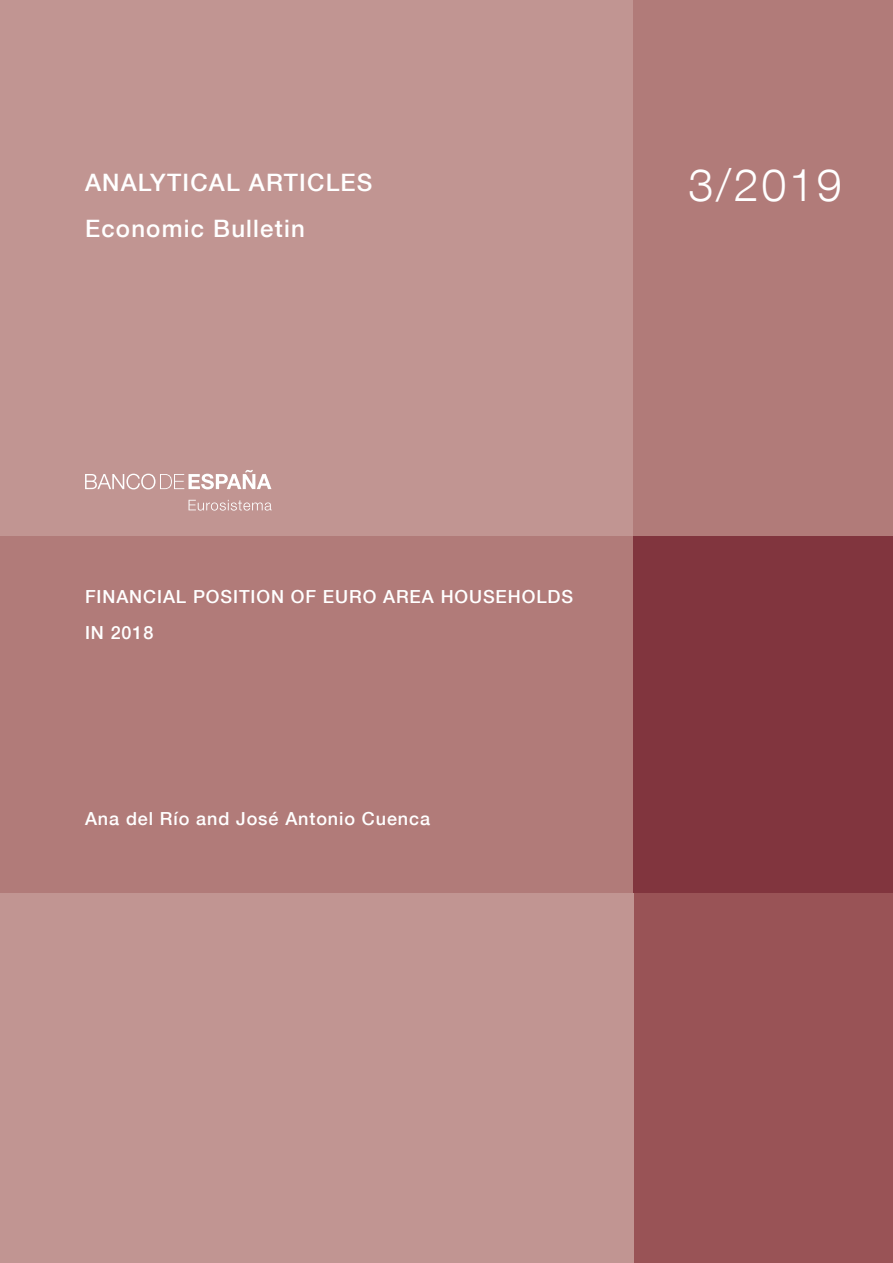
<style>
.page{position:relative;width:893px;height:1263px;background:#fff}
.page>*{position:absolute;margin:0;border:0;box-sizing:border-box;transform-origin:0 0}
.t1{font:300 45px "Bd E Neue Helvetica";color:#fff}
.Titulos_cubs{font:500 24px "Bd E Neue Helvetica";letter-spacing:.05em;color:#fff}
.Título_artículo{font:500 18px/36px "Bd E Neue Helvetica";letter-spacing:.05em;color:#fff}
.Autores{font:500 18px "Bd E Neue Helvetica";letter-spacing:.05em;color:#fff}
</style>
<div class="page">
<div style="left:0;top:0;width:634px;height:536px;background:#c19592"></div>
<div style="left:634px;top:0;width:259px;height:536px;background:#b17b79"></div>
<div style="left:0;top:536px;width:634px;height:357px;background:#b17b79"></div>
<div style="left:634px;top:536px;width:259px;height:357px;background:#81353e"></div>
<div style="left:634px;top:893px;width:259px;height:370px;background:#995356"></div>
<div style="left:0;top:893px;width:634px;height:370px;background:#c19592"></div>
<svg style="left:189px;top:500px;width:83px;height:11px"></svg>
<svg style="left:85px;top:470px;width:186px;height:19px"></svg>
<p class="Titulos_cubs" style="left:85px;top:168px;width:289px">ANALYTICAL ARTICLES</p>
<p class="Titulos_cubs" style="left:85px;top:214px;width:221px">Economic Bulletin</p>
<p class="t1" style="left:688px;top:158px;width:155px">3/2019</p>
<p class="Título_artículo" style="left:85px;top:578px;width:490px">FINANCIAL POSITION OF EURO AREA HOUSEHOLDS<br>IN 2018</p>
<p class="Autores" style="left:85px;top:807px;width:347px">Ana del Río and José Antonio Cuenca</p>
</div>
